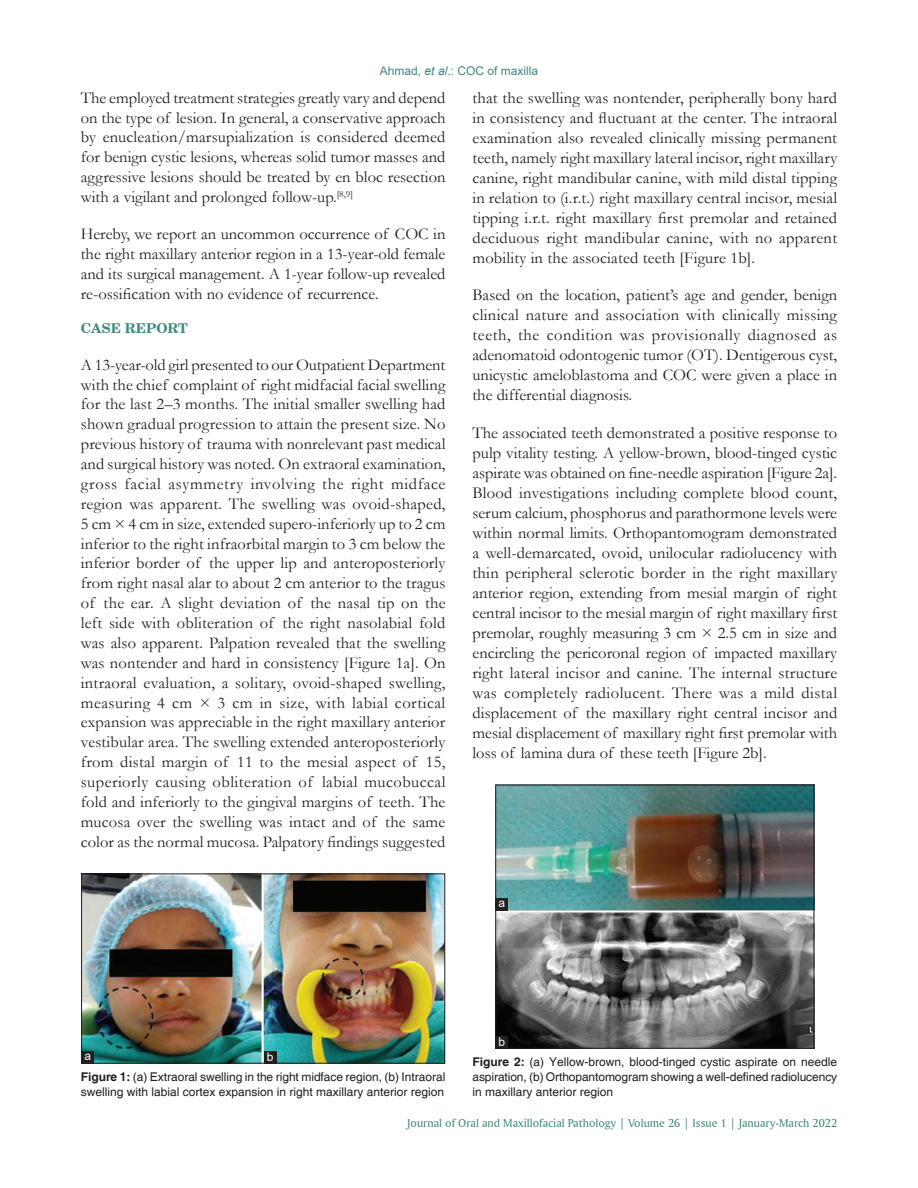
<style>
.page{position:relative;width:918px;height:1188px;background:#fff}
.page>*{position:absolute;margin:0;border:0;box-sizing:border-box;transform-origin:0 0}
.TX{font:16.5px/19.8px "Garamond";color:#231f20;text-align:justify}
.t1{font:700 13.5px "Century Schoolbook BT";color:#3f897a}
.FGC{font:12px/15px "Helvetica";color:#231f20}
.t2{font:12px "Amerigo BT Roman A";color:#3f897a}
.t3{font:12px "Arial";color:#3f897a}
.LABEL{font:12px "Arial";color:#fff}
.s1{font-style:italic}
.s2{font-weight:700}
</style>
<div class="page">
<img style="left:83px;top:876px;width:360px;height:185px">
<div style="left:81px;top:874px;width:364px;height:189px;border:1px solid #231f20"></div>
<div style="left:264px;top:1051px;width:13px;height:12px;background:#231f20"></div>
<div style="left:81px;top:1051px;width:13px;height:12px;background:#231f20"></div>
<img style="left:498px;top:787px;width:314px;height:259px">
<div style="left:496px;top:785px;width:318px;height:263px;border:1px solid #231f20"></div>
<div style="left:496px;top:1036px;width:12px;height:12px;background:#231f20"></div>
<div style="left:496px;top:898px;width:12px;height:13px;background:#231f20"></div>
<p class="t3" style="left:380px;top:62px;width:160px">Ahmad, <span class="s1">et al</span>.: COC of maxilla</p>
<p class="TX" style="left:81px;top:87px;width:366px">The employed treatment strategies greatly vary and depend on the type of lesion. In general, a conservative approach by enucleation/marsupialization is considered deemed for benign cystic lesions, whereas solid tumor masses and aggressive lesions should be treated by en bloc resection with a vigilant and prolonged follow‑up.<sup>[8,9]</sup></p>
<p class="TX" style="left:81px;top:224px;width:366px">Hereby, we report an uncommon occurrence of COC in the right maxillary anterior region in a 13‑year‑old female and its surgical management. A 1‑year follow‑up revealed re‑ossification with no evidence of recurrence.</p>
<h1 class="t1" style="left:81px;top:320px;width:108px">CASE REPORT</h1>
<p class="TX" style="left:81px;top:354px;width:366px">A 13‑year‑old girl presented to our Outpatient Department with the chief complaint of right midfacial facial swelling for the last 2–3 months. The initial smaller swelling had shown gradual progression to attain the present size. No previous history of trauma with nonrelevant past medical and surgical history was noted. On extraoral examination, gross facial asymmetry involving the right midface region was apparent. The swelling was ovoid‑shaped, 5 cm × 4 cm in size, extended supero‑inferiorly up to 2 cm inferior to the right infraorbital margin to 3 cm below the inferior border of the upper lip and anteroposteriorly from right nasal alar to about 2 cm anterior to the tragus of the ear. A slight deviation of the nasal tip on the left side with obliteration of the right nasolabial fold was also apparent. Palpation revealed that the swelling was nontender and hard in consistency [Figure 1a]. On intraoral evaluation, a solitary, ovoid‑shaped swelling, measuring 4 cm × 3 cm in size, with labial cortical expansion was appreciable in the right maxillary anterior vestibular area. The swelling extended anteroposteriorly from distal margin of 11 to the mesial aspect of 15, superiorly causing obliteration of labial mucobuccal fold and inferiorly to the gingival margins of teeth. The mucosa over the swelling was intact and of the same color as the normal mucosa. Palpatory findings suggested</p>
<p class="TX" style="left:472px;top:87px;width:366px">that the swelling was nontender, peripherally bony hard in consistency and fluctuant at the center. The intraoral examination also revealed clinically missing permanent teeth, namely right maxillary lateral incisor, right maxillary canine, right mandibular canine, with mild distal tipping in relation to (i.r.t.) right maxillary central incisor, mesial tipping i.r.t. right maxillary first premolar and retained deciduous right mandibular canine, with no apparent mobility in the associated teeth [Figure 1b].</p>
<p class="TX" style="left:472px;top:285px;width:366px">Based on the location, patient’s age and gender, benign clinical nature and association with clinically missing teeth, the condition was provisionally diagnosed as adenomatoid odontogenic tumor (OT). Dentigerous cyst, unicystic ameloblastoma and COC were given a place in the differential diagnosis.</p>
<p class="TX" style="left:472px;top:422px;width:366px">The associated teeth demonstrated a positive response to pulp vitality testing. A yellow‑brown, blood‑tinged cystic aspirate was obtained on fine‑needle aspiration [Figure 2a].<br>Blood investigations including complete blood count, serum calcium, phosphorus and parathormone levels were within normal limits. Orthopantomogram demonstrated a well‑demarcated, ovoid, unilocular radiolucency with thin peripheral sclerotic border in the right maxillary anterior region, extending from mesial margin of right central incisor to the mesial margin of right maxillary first premolar, roughly measuring 3 cm × 2.5 cm in size and encircling the pericoronal region of impacted maxillary right lateral incisor and canine. The internal structure was completely radiolucent. There was a mild distal displacement of the maxillary right central incisor and mesial displacement of maxillary right first premolar with loss of lamina dura of these teeth [Figure 2b].</p>
<p class="LABEL" style="left:499px;top:895px;width:8px">a</p>
<p class="LABEL" style="left:84px;top:1048px;width:8px">a</p>
<p class="LABEL" style="left:267px;top:1049px;width:8px">b</p>
<p class="FGC" style="left:81px;top:1070px;width:366px"><span class="s2">Figure 1:</span> (a) Extraoral swelling in the right midface region, (b) Intraoral swelling with labial cortex expansion in right maxillary anterior region</p>
<p class="LABEL" style="left:499px;top:1034px;width:8px">b</p>
<p class="FGC" style="left:472px;top:1055px;width:366px;text-align:justify"><span class="s2">Figure 2:</span> (a) Yellow-brown, blood-tinged cystic aspirate on needle aspiration, (b) Orthopantomogram showing a well-defined radiolucency in maxillary anterior region</p>
<p class="t2" style="left:407px;top:1116px;width:431px">Journal of Oral and Maxillofacial Pathology | Volume 26 | Issue 1 | January-March 2022</p>
</div>
